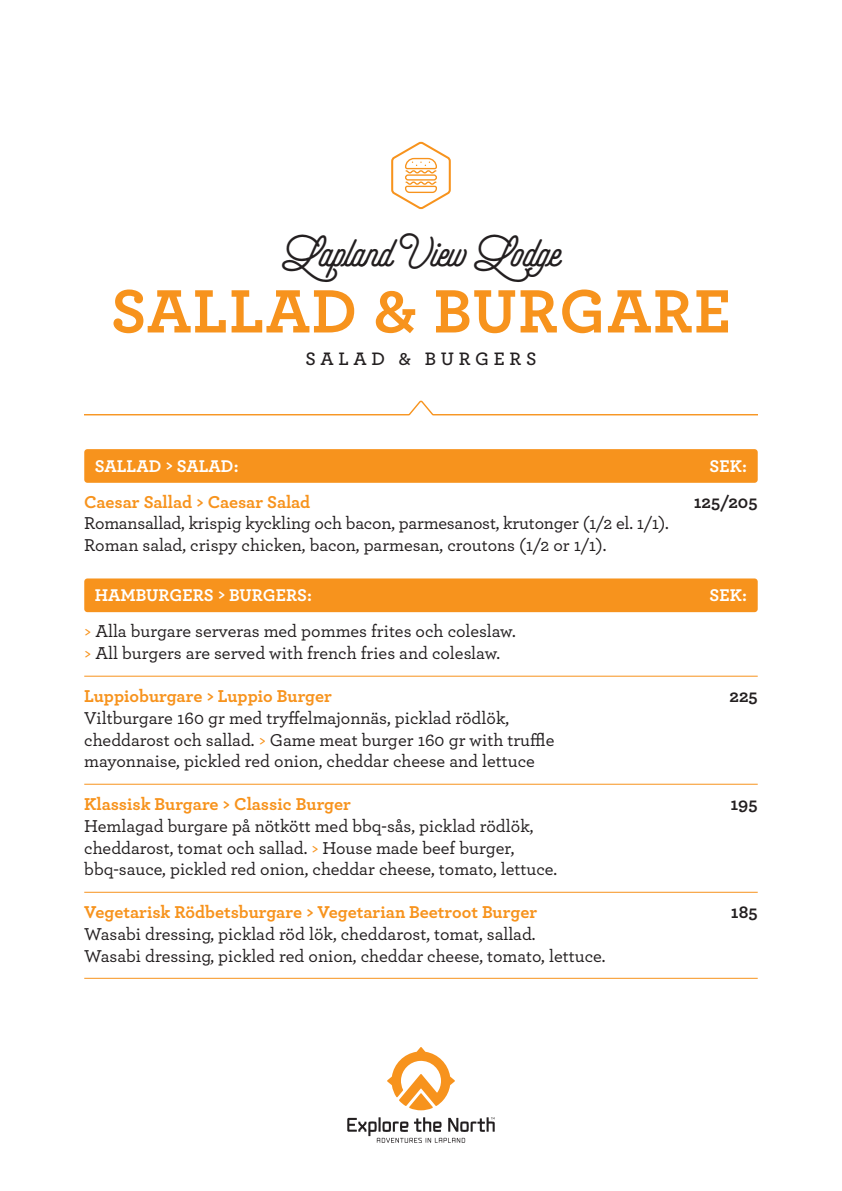
<style>
.page{position:relative;width:842px;height:1191px;background:#fff}
.page>*{position:absolute;margin:0;border:0;box-sizing:border-box;transform-origin:0 0}
.t1{font:700 64.2px "Archer";letter-spacing:.02em;color:#f7931d}
.t2{font:900 44px "Selfie";color:#231f20}
.t3{font:600 19px "Archer";letter-spacing:.25em;color:#231f20}
.t4{font:500 18px "Archer";color:#231f20}
.t5{font:700 18px "Archer";color:#f7931d}
.t6{font:700 18px "Archer";color:#231f20}
.t7{font:700 17.8px "Archer";color:#fff}
.s1{color:#f7931d}
</style>
<div class="page">
<svg style="left:391px;top:142px;width:60px;height:67px"></svg>
<svg style="left:84px;top:400px;width:674px;height:15px"></svg>
<svg style="left:387px;top:1047px;width:68px;height:63px"></svg>
<svg style="left:347px;top:1117px;width:148px;height:25px"></svg>
<div style="left:84px;top:449px;width:674px;height:34px;background:#f7931d;border-radius:3px"></div>
<div style="left:84px;top:578px;width:674px;height:34px;background:#f7931d;border-radius:3px"></div>
<hr style="left:84px;top:675px;width:674px;height:1px;background:#f7931d">
<hr style="left:84px;top:783px;width:674px;height:1px;background:#f7931d">
<hr style="left:84px;top:891px;width:674px;height:1px;background:#f7931d">
<hr style="left:84px;top:977px;width:674px;height:1px;background:#f7931d">
<p class="t2" style="left:282px;top:225px;width:280px">Lapland View Lodge</p>
<p class="t1" style="left:111px;top:260px;width:622px">SALLAD &amp; BURGARE</p>
<p class="t3" style="left:305px;top:344px;width:232px">SALAD &amp; BURGERS</p>
<p class="t7" style="left:95px;top:452px;width:145px">SALLAD &gt; SALAD:</p>
<p class="t7" style="left:710px;top:452px;width:39px">SEK:</p>
<p class="t5" style="left:84px;top:487px;width:228px">Caesar Sallad &gt; Caesar Salad</p>
<p class="t4" style="left:84px;top:510px;width:586px">Romansallad, krispig kyckling och bacon, parmesanost, krutonger (1/2 el. 1/1).</p>
<p class="t4" style="left:84px;top:532px;width:524px">Roman salad, crispy chicken, bacon, parmesan, croutons (1/2 or 1/1).</p>
<p class="t6" style="left:694px;top:487px;width:65px">125/205</p>
<p class="t7" style="left:95px;top:581px;width:219px">HAMBURGERS &gt; BURGERS:</p>
<p class="t7" style="left:710px;top:581px;width:39px">SEK:</p>
<p class="t4" style="left:84px;top:618px;width:433px"><span class="s1">&gt;</span> Alla burgare serveras med pommes frites och coleslaw.</p>
<p class="t4" style="left:84px;top:640px;width:418px"><span class="s1">&gt;</span> All burgers are served with french fries and coleslaw.</p>
<p class="t5" style="left:84px;top:682px;width:249px">Luppioburgare &gt; Luppio Burger</p>
<p class="t4" style="left:84px;top:705px;width:426px">Viltburgare 160 gr med tryffelmajonnäs, picklad rödlök,</p>
<p class="t4" style="left:84px;top:726px;width:472px">cheddarost och sallad. <span class="s1">&gt;</span> Game meat burger 160 gr with truffle</p>
<p class="t4" style="left:84px;top:748px;width:452px">mayonnaise, pickled red onion, cheddar cheese and lettuce</p>
<p class="t5" style="left:84px;top:790px;width:268px">Klassisk Burgare &gt; Classic Burger</p>
<p class="t4" style="left:84px;top:813px;width:451px">Hemlagad burgare på nötkött med bbq-sås, picklad rödlök,</p>
<p class="t4" style="left:84px;top:834px;width:432px">cheddarost, tomat och sallad. <span class="s1">&gt;</span> House made beef burger,</p>
<p class="t4" style="left:84px;top:856px;width:474px">bbq-sauce, pickled red onion, cheddar cheese, tomato, lettuce.</p>
<p class="t5" style="left:84px;top:898px;width:454px">Vegetarisk Rödbetsburgare &gt; Vegetarian Beetroot Burger</p>
<p class="t4" style="left:84px;top:921px;width:453px">Wasabi dressing, picklad röd lök, cheddarost, tomat, sallad.</p>
<p class="t4" style="left:84px;top:942px;width:523px">Wasabi dressing, pickled red onion, cheddar cheese, tomato, lettuce.</p>
<p class="t6" style="left:729px;top:682px;width:30px">225</p>
<p class="t6" style="left:730px;top:790px;width:29px">195</p>
<p class="t6" style="left:731px;top:898px;width:28px">185</p>
</div>
